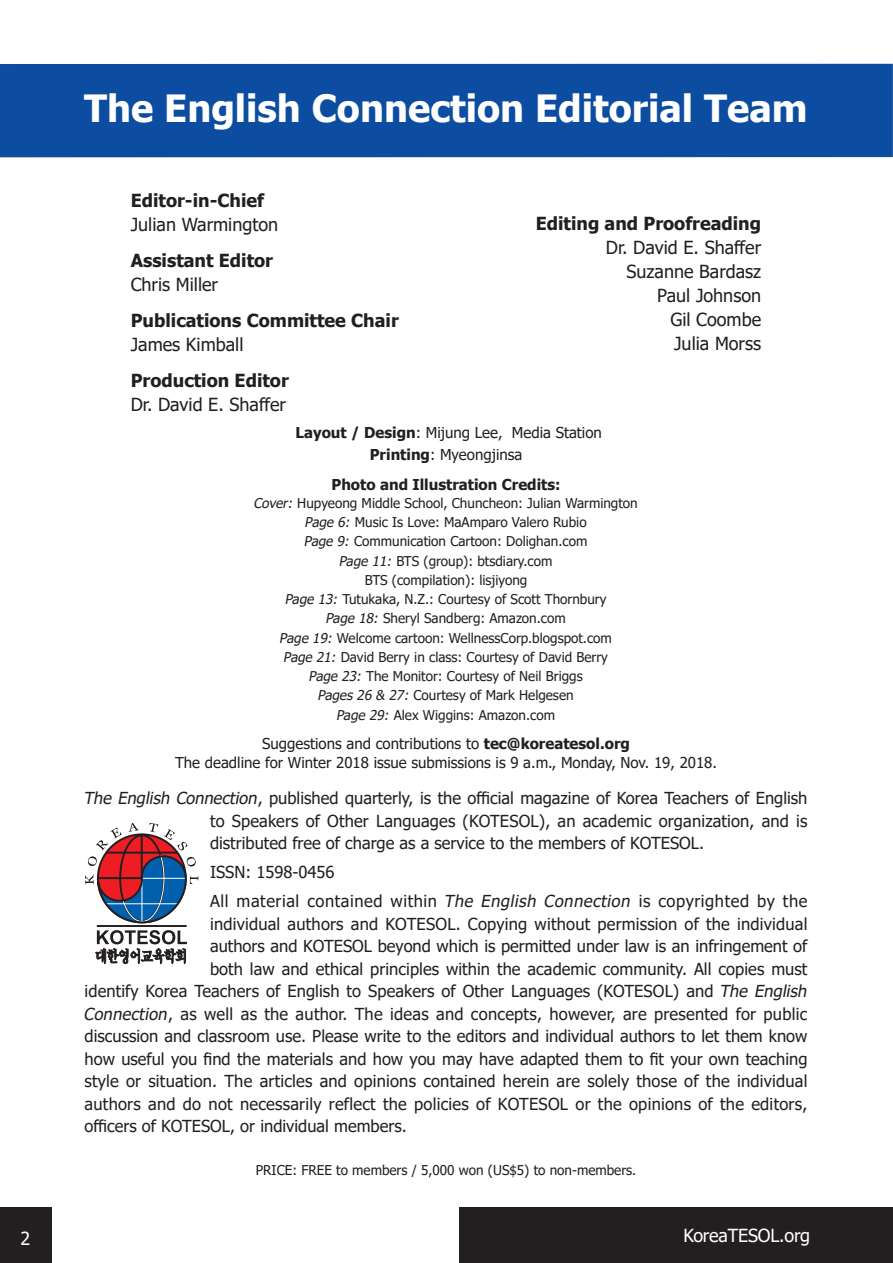
<style>
.page{position:relative;width:893px;height:1263px;background:#fff}
.page>*{position:absolute;margin:0;border:0;box-sizing:border-box;transform-origin:0 0}
.t1{font:700 37.5px "Tahoma";color:#fff}
.t2{font:18px/24px "Tahoma";color:#231f20;text-align:right}
.t3{font:700 18px "Tahoma";color:#231f20}
.t4{font:18px "Tahoma";letter-spacing:-.01em;color:#fff}
.t5{font:16.5px/22.5px "Tahoma";letter-spacing:.005em;color:#231f20;text-align:justify}
.t6{font:16.5px/29px "Tahoma";letter-spacing:.035em;color:#231f20}
.t7{font:15px/22.8px "Tahoma";color:#231f20;text-align:center}
.t8{font:700 15px "Tahoma";color:#231f20}
.t9{font:13.5px/19.2px "Tahoma";color:#231f20;text-align:center}
.s1{font-weight:700}
.s2{font-style:italic}
</style>
<div class="page">
<div style="left:0;top:1207px;width:51px;height:56px;background:#231f20"></div>
<div style="left:459px;top:1207px;width:434px;height:56px;background:#231f20"></div>
<div style="left:0;top:64px;width:893px;height:93px;background:#0d4da1"></div>
<svg style="left:85px;top:824px;width:113px;height:100px"></svg>
<hr style="left:97px;top:925px;width:90px;height:2px;background:#231f20">
<svg style="left:95px;top:930px;width:92px;height:34px"></svg>
<h1 class="t1" style="left:84px;top:82px;width:725px">The English Connection Editorial Team</h1>
<p class="t3" style="left:131px;top:188px;width:135px">Editor-in-Chief</p>
<p class="t2" style="left:131px;top:213px;width:149px">Julian Warmington</p>
<p class="t3" style="left:131px;top:248px;width:144px">Assistant Editor</p>
<p class="t2" style="left:131px;top:273px;width:89px">Chris Miller</p>
<p class="t3" style="left:131px;top:308px;width:270px">Publications Committee Chair</p>
<p class="t2" style="left:131px;top:333px;width:114px">James Kimball</p>
<p class="t3" style="left:131px;top:368px;width:160px">Production Editor</p>
<p class="t2" style="left:131px;top:393px;width:157px">Dr. David E. Shaffer</p>
<p class="t3" style="left:536px;top:211px;width:227px">Editing and Proofreading</p>
<p class="t2" style="left:606px;top:237px;width:157px">Dr. David E. Shaffer<br>Suzanne Bardasz<br>Paul Johnson<br>Gil Coombe<br>Julia Morss</p>
<p class="t7" style="left:295px;top:422px;width:308px"><span class="s1">Layout / Design</span>: Mijung Lee, Media Station<br><span class="s1">Printing</span>: Myeongjinsa</p>
<p class="t8" style="left:331px;top:474px;width:231px">Photo and Illustration Credits:</p>
<p class="t9" style="left:253px;top:494px;width:386px"><span class="s2">Cover:</span> Hupyeong Middle School, Chuncheon: Julian Warmington <span class="s2">Page 6:</span> Music Is Love: MaAmparo Valero Rubio<br><span class="s2">Page 9:</span> Communication Cartoon: Dolighan.com<br><span class="s2">Page 11:</span> BTS (group): btsdiary.com<br>BTS (compilation): lisjiyong<br><span class="s2">Page 13:</span> Tutukaka, N.Z.: Courtesy of Scott Thornbury<br><span class="s2">Page 18:</span> Sheryl Sandberg: Amazon.com<br><span class="s2">Page 19:</span> Welcome cartoon: WellnessCorp.blogspot.com<br><span class="s2">Page 21:</span> David Berry in class: Courtesy of David Berry<br><span class="s2">Page 23:</span> The Monitor: Courtesy of Neil Briggs<br><span class="s2">Pages26 &amp; 27:</span> Courtesy of Mark Helgesen<br><span class="s2">Page 29:</span> Alex Wiggins: Amazon.com</p>
<p class="t7" style="left:175px;top:735px;width:543px;line-height:19.2px">Suggestions and contributions to <span class="s1">tec@koreatesol.org<br></span>The deadline for Winter 2018 issue submissions is 9 a.m., Monday, Nov. 19, 2018.</p>
<p class="t5" style="left:210px;top:788px;width:599px;text-indent:-126px"><span class="s2">The English Connection</span>, published quarterly, is the official magazine of Korea Teachers of English to Speakers of Other Languages (KOTESOL), an academic organization, and is distributed free of charge as a service to the members of KOTESOL.</p>
<p class="t6" style="left:210px;top:859px;width:599px">ISSN: 1598-0456<br>All material contained within <span class="s2">The English Connection</span> is copyrighted by the</p>
<p class="t5" style="left:210px;top:913px;width:599px">individual authors and KOTESOL. Copying without permission of the individual</p>
<p class="t5" style="left:210px;top:936px;width:599px">authors and KOTESOL beyond which is permitted under law is an infringement of</p>
<p class="t5" style="left:210px;top:958px;width:599px">both law and ethical principles within the academic community. All copies must</p>
<p class="t5" style="left:85px;top:981px;width:728px">identify Korea Teachers of English to Speakers of Other Languages (KOTESOL) and <span class="s2">The English</span></p>
<p class="t5" style="left:84px;top:1003px;width:725px"><span class="s2">Connection</span>, as well as the author. The ideas and concepts, however, are presented for public</p>
<p class="t5" style="left:85px;top:1026px;width:724px">discussion and classroom use. Please write to the editors and individual authors to let them know</p>
<p class="t5" style="left:85px;top:1048px;width:724px">how useful you find the materials and how you may have adapted them to fit your own teaching</p>
<p class="t5" style="left:85px;top:1071px;width:724px">style or situation. The articles and opinions contained herein are solely those of the individual</p>
<p class="t5" style="left:85px;top:1093px;width:724px">authors and do not necessarily reflect the policies of KOTESOL or the opinions of the editors,</p>
<p class="t5" style="left:85px;top:1116px;width:324px">officers of KOTESOL, or individual members.</p>
<p class="t9" style="left:256px;top:1161px;width:382px">PRICE: FREE to members / 5,000 won (US$5) to non-members.</p>
<p class="t4" style="left:20px;top:1226px;width:11px">2</p>
<p class="t4" style="left:683px;top:1223px;width:128px">KoreaTESOL.org</p>
</div>
